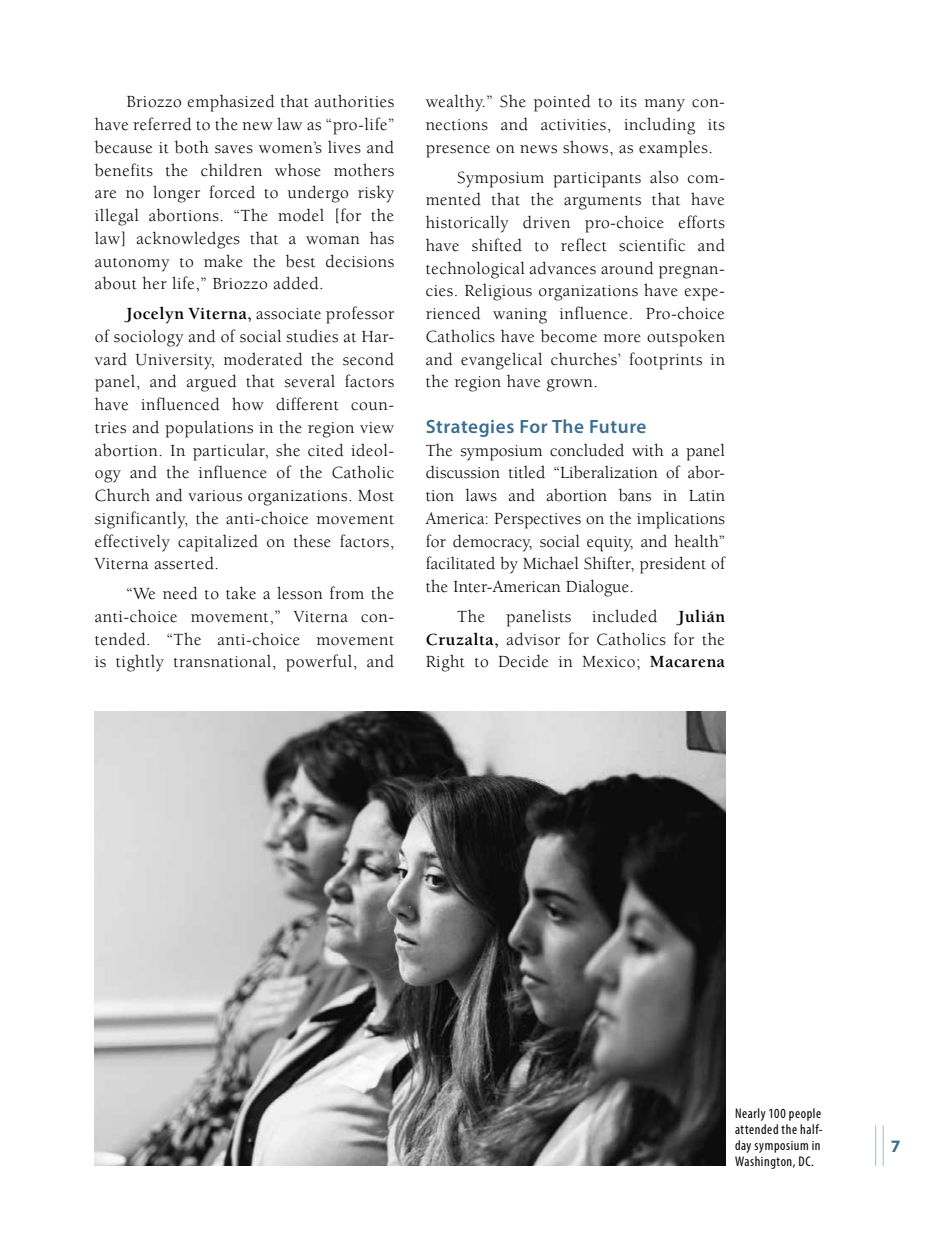
<style>
.page{position:relative;width:945px;height:1260px;background:#fff}
.page>*{position:absolute;margin:0;border:0;box-sizing:border-box;transform-origin:0 0}
.t1{font:600 19.25px "Myriad Pro";letter-spacing:.03em;color:#3b6e8f}
.t2{font:17.5px/22.8px "Berkeley";letter-spacing:.03em;color:#000;text-align:justify}
.t3{font:700 17.5px "Myriad Pro";color:#3b6e8f}
.t4{font:condensed 14px/15.8px "Myriad Pro";letter-spacing:.04em;color:#000}
.s1{font-weight:700}
</style>
<div class="page">
<hr style="left:875px;top:1125px;width:1px;height:41px;background:#b0c5d2">
<hr style="left:883px;top:1125px;width:1px;height:41px;background:#b0c5d2">
<img style="left:95px;top:711px;width:630px;height:455px">
<p class="t2" style="left:95px;top:91px;width:301px;text-indent:32px">Briozzo emphasized that authorities have referred to the new law as “pro-life” because it both saves women’s lives and benefits the children whose mothers are no longer forced to undergo risky illegal abortions. “The model [for the law] acknowledges that a woman has autonomy to make the best decisions about her life,” Briozzo added.</p>
<p class="t2" style="left:95px;top:303px;width:301px;text-indent:32px"><span class="s1">Jocelyn Viterna,</span> associate professor of sociology and of social studies at Har&shy;vard University, moderated the second panel, and argued that several factors have influenced how different coun&shy;tries and populations in the region view abortion. In particular, she cited ideol&shy;ogy and the influence of the Catholic Church and various organizations. Most significantly, the anti-choice movement effectively capitalized on these factors, Viterna asserted.</p>
<p class="t2" style="left:95px;top:583px;width:301px;text-indent:32px">“We need to take a lesson from the anti-choice movement,” Viterna con&shy;tended. “The anti-choice movement is tightly transnational, powerful, and</p>
<p class="t2" style="left:426px;top:91px;width:301px">wealthy.” She pointed to its many con&shy;nections and activities, including its presence on news shows, as examples.</p>
<p class="t2" style="left:426px;top:166px;width:301px;text-indent:32px">Symposium participants also com&shy;mented that the arguments that have historically driven pro-choice efforts have shifted to reflect scientific and technological advances around pregnan&shy;cies. Religious organizations have expe&shy;rienced waning influence. Pro-choice Catholics have become more outspoken and evangelical churches’ footprints in the region have grown.</p>
<p class="t1" style="left:426px;top:414px;width:222px">Strategies For The Future</p>
<p class="t2" style="left:426px;top:439px;width:301px">The symposium concluded with a panel discussion titled “Liberalization of abor&shy;tion laws and abortion bans in Latin America: Perspectives on the implications for democracy, social equity, and health” facilitated by Michael Shifter, president of the Inter-American Dialogue.</p>
<p class="t2" style="left:426px;top:605px;width:301px;text-indent:32px">The panelists included <span class="s1">Julián Cruzalta,</span> advisor for Catholics for the Right to Decide in Mexico; <span class="s1">Macarena</span></p>
<p class="t4" style="left:735px;top:1106px;width:89px">Nearly 100 people attended the half&shy;day symposium in<br>Washington, DC.</p>
<p class="t3" style="left:891px;top:1135px;width:11px">7</p>
</div>
